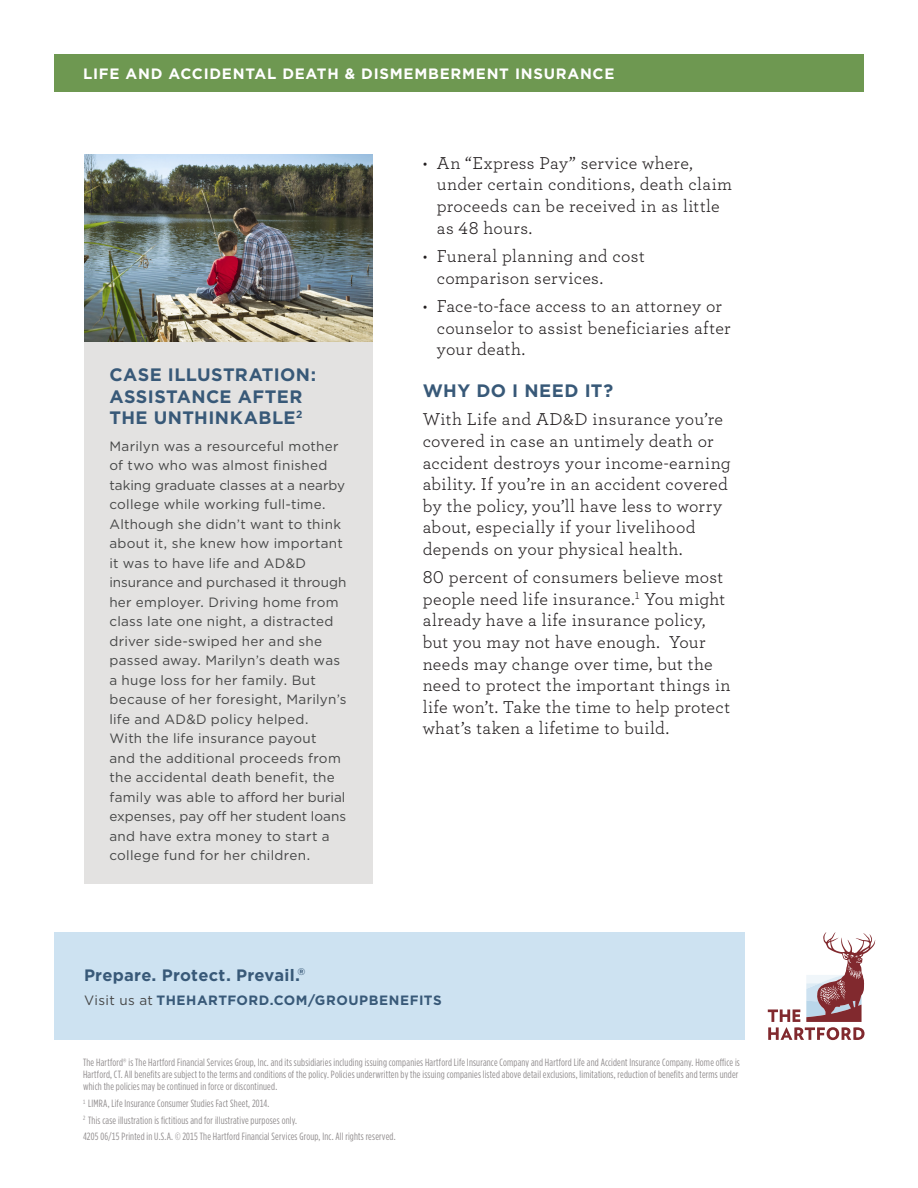
<style>
.page{position:relative;width:918px;height:1188px;background:#fff}
.page>*{position:absolute;margin:0;border:0;box-sizing:border-box;transform-origin:0 0}
.Body{font:18px/21.6px "Archer";letter-spacing:.015em;color:#231f20}
.Body-2{font:700 18px/21.6px "Gotham";letter-spacing:.02em;color:#385978}
.Body-3{font:700 16.5px "Gotham";letter-spacing:.015em;color:#385978}
.t1{font:700 15px "Gotham";letter-spacing:.05em;color:#fff}
.Body-4{font:13.5px/19.5px "Gotham";letter-spacing:.02em;color:#464747}
.Body-5{font:700 13.5px "Gotham";letter-spacing:.04em;color:#385978}
.t2{font:10.5px/12px "Gotham Condensed";letter-spacing:.015em;color:#908c8d}
.s1{font-weight:400;color:#464747}
</style>
<div class="page">
<div style="left:84px;top:341px;width:289px;height:542px;background:#e3e2e1"></div>
<img style="left:84px;top:154px;width:289px;height:187px">
<div style="left:54px;top:932px;width:690px;height:108px;background:#cde2f1"></div>
<svg style="left:768px;top:932px;width:107px;height:108px"></svg>
<div style="left:54px;top:54px;width:810px;height:38px;background:#6e9851"></div>
<p class="t1" style="left:83px;top:64px;width:533px">LIFE AND ACCIDENTAL DEATH &amp; DISMEMBERMENT INSURANCE</p>
<p class="Body-2" style="left:109px;top:364px;width:208px">CASE ILLUSTRATION:<br>ASSISTANCE AFTER<br>THE UNTHINKABLE<sup>2</sup></p>
<p class="Body-4" style="left:109px;top:436px;width:239px">Marilyn was a resourceful mother of two who was almost finished taking graduate classes at a nearby college while working full-time.<br>Although she didn’t want to think about it, she knew how important it was to have life and AD&amp;D insurance and purchased it through her employer. Driving home from class late one night, a distracted driver side-swiped her and she passed away. Marilyn’s death was a huge loss for her family. But because of her foresight, Marilyn’s life and AD&amp;D policy helped.<br>With the life insurance payout<br>and the additional proceeds from the accidental death benefit, the family was able to afford her burial expenses, pay off her student loans and have extra money to start a college fund for her children.</p>
<p class="Body" style="left:437px;top:151px;width:297px;text-indent:-14px">• An “Express Pay” service where, under certain conditions, death claim proceeds can be received in as little as 48 hours.</p>
<p class="Body" style="left:437px;top:244px;width:209px;text-indent:-14px">• Funeral planning and cost comparison services.</p>
<p class="Body" style="left:437px;top:294px;width:295px;text-indent:-14px">• Face-to-face access to an attorney or counselor to assist beneficiaries after your death.</p>
<p class="Body-2" style="left:423px;top:380px;width:192px">WHY DO I NEED IT?</p>
<p class="Body" style="left:423px;top:408px;width:310px">With Life and AD&amp;D insurance you’re covered in case an untimely death or accident destroys your income-earning ability. If you’re in an accident covered by the policy, you’ll have less to worry about, especially if your livelihood depends on your physical health.</p>
<p class="Body" style="left:423px;top:566px;width:309px">80 percent of consumers believe most people need life insurance.<sup>1</sup> You might already have a life insurance policy, but you may not have enough. Your needs may change over time, but the need to protect the important things in life won’t. Take the time to help protect what’s taken a lifetime to build.</p>
<p class="Body-3" style="left:84px;top:964px;width:223px">Prepare. Protect. Prevail.<sup>®</sup></p>
<p class="Body-5" style="left:84px;top:992px;width:359px"><span class="s1">Visit us at</span> THEHARTFORD.COM/GROUPBENEFITS</p>
<p class="t2" style="left:83px;top:1057px;width:658px">The Hartford® is The Hartford Financial Services Group, Inc. and its subsidiaries including issuing companies Hartford Life Insurance Company and Hartford Life and Accident Insurance Company. Home office is<br>Hartford, CT. All benefits are subject to the terms and conditions of the policy. Policies underwritten by the issuing companies listed above detail exclusions, limitations, reduction of benefits and terms under which the policies may be continued in force or discontinued.</p>
<p class="t2" style="left:83px;top:1097px;width:188px"><sup>1</sup> LIMRA, Life Insurance Consumer Studies Fact Sheet, 2014.</p>
<p class="t2" style="left:83px;top:1114px;width:216px"><sup>2</sup> This case illustration is fictitious and for illustrative purposes only.</p>
<p class="t2" style="left:83px;top:1130px;width:314px">4205 06/15 Printed in U.S.A. © 2015 The Hartford Financial Services Group, Inc. All rights reserved.</p>
</div>
